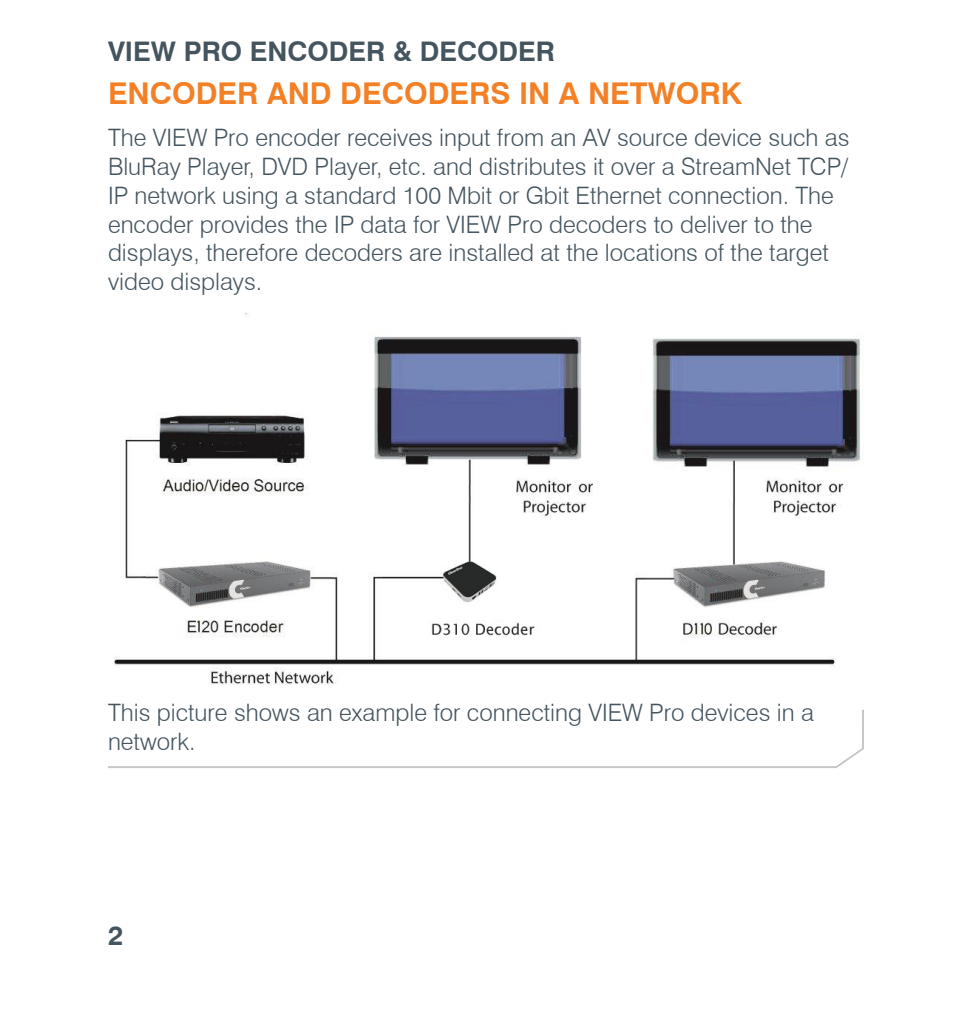
<style>
.page{position:relative;width:972px;height:1016px;background:#fff}
.page>*{position:absolute;margin:0;border:0;box-sizing:border-box;transform-origin:0 0}
.Chapter_Header{font:700 30px "Swiss 721 BT";color:#f48026}
.t1{font:700 27px "Swiss 721 BT";color:#45555f}
.Body_Copy{font:300 24px/28.8px "Swiss 721 BT";color:#45555f}
</style>
<div class="page">
<img style="left:114px;top:313px;width:746px;height:372px">
<p class="t1" style="left:108px;top:35px;width:448px">VIEW PRO ENCODER &amp; DECODER</p>
<p class="Chapter_Header" style="left:108px;top:75px;width:635px">ENCODER AND DECODERS IN A NETWORK</p>
<p class="Body_Copy" style="left:108px;top:123px;width:743px">The VIEW Pro encoder receives input from an AV source device such as BluRay Player, DVD Player, etc. and distributes it over a StreamNet TCP/ IP network using a standard 100 Mbit or Gbit Ethernet connection. The encoder provides the IP data for VIEW Pro decoders to deliver to the displays, therefore decoders are installed at the locations of the target video displays.</p>
<p class="Body_Copy" style="left:108px;top:697px;width:708px">This picture shows an example for connecting VIEW Pro devices in a network.</p>
<p class="t1" style="left:108px;top:918px;width:17px">2</p>
</div>
